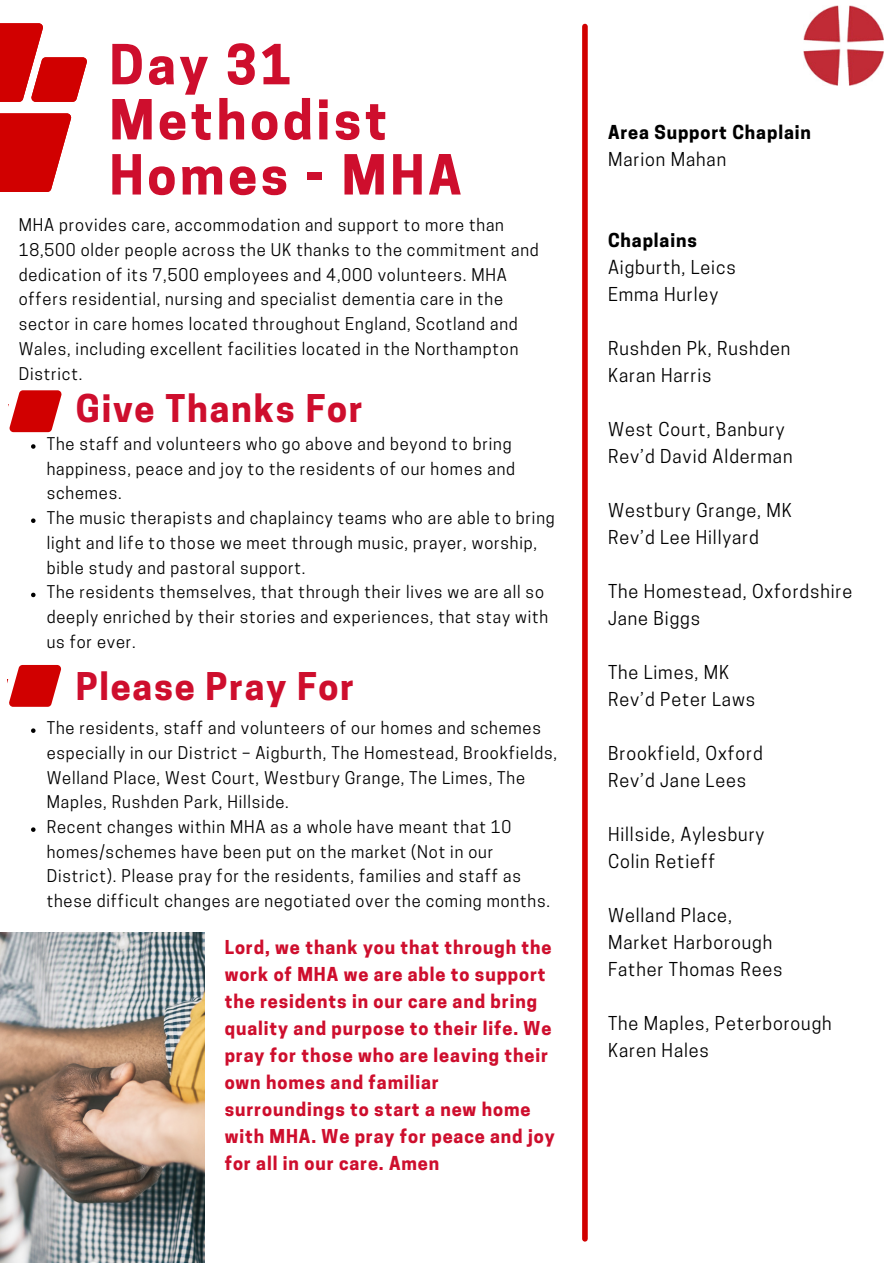
<style>
.page{position:relative;width:893px;height:1264px;background:#fff}
.page>*{position:absolute;margin:0;border:0;box-sizing:border-box;transform-origin:0 0}
.t1{font:700 51.75px/55.1px "Cooper Hewitt";letter-spacing:.07em;color:#ce0e2d}
.t2{font:700 35.85px "Cooper Hewitt";letter-spacing:.05em;color:#ce0e2d}
.t3{font:18px "Cooper Hewitt";letter-spacing:.05em;color:#000}
.t4{font:700 18px/27px "Cooper Hewitt";letter-spacing:.05em;color:#ce0e2d}
.t5{font:700 18px "Cooper Hewitt";letter-spacing:.05em;color:#000}
.t6{font:16.5px/24.8px "Cooper Hewitt";letter-spacing:.05em;color:#000}
</style>
<div class="page">
<img style="left:0;top:932px;width:205px;height:330px">
<img style="left:803px;top:5px;width:80px;height:80px">
<div style="left:582px;top:27px;width:5px;height:1211px;background:#d10000"></div>
<svg style="left:8px;top:390px;width:54px;height:43px"></svg>
<div style="left:0;top:388px;width:14px;height:16px;background:#fff"></div>
<svg style="left:8px;top:665px;width:53px;height:42px"></svg>
<div style="left:0;top:663px;width:14px;height:15px;background:#fff"></div>
<svg style="left:0;top:23px;width:87px;height:169px"></svg>
<svg style="left:31px;top:444px;width:5px;height:5px"></svg>
<svg style="left:31px;top:518px;width:5px;height:5px"></svg>
<svg style="left:31px;top:592px;width:5px;height:5px"></svg>
<svg style="left:31px;top:728px;width:5px;height:5px"></svg>
<svg style="left:31px;top:827px;width:5px;height:4px"></svg>
<p class="t1" style="left:109px;top:44px;width:183px">Day 31</p>
<p class="t1" style="left:109px;top:99px;width:353px">Methodist<br>Homes - MHA</p>
<p class="t6" style="left:19px;top:214px;width:521px">MHA provides care, accommodation and support to more than 18,500 older people across the UK thanks to the commitment and dedication of its 7,500 employees and 4,000 volunteers. MHA offers residential, nursing and specialist dementia care in the sector in care homes located throughout England, Scotland and Wales, including excellent facilities located in the Northampton District.</p>
<p class="t2" style="left:76px;top:395px;width:288px">Give Thanks For</p>
<p class="t6" style="left:47px;top:433px;width:470px">The staff and volunteers who go above and beyond to bring happiness, peace and joy to the residents of our homes and schemes.</p>
<p class="t6" style="left:47px;top:507px;width:509px">The music therapists and chaplaincy teams who are able to bring light and life to those we meet through music, prayer, worship, bible study and pastoral support.</p>
<p class="t6" style="left:47px;top:582px;width:503px">The residents themselves, that through their lives we are all so deeply enriched by their stories and experiences, that stay with us for ever.</p>
<p class="t2" style="left:76px;top:673px;width:280px">Please Pray For</p>
<p class="t6" style="left:47px;top:717px;width:512px">The residents, staff and volunteers of our homes and schemes especially in our District – Aigburth, The Homestead, Brookfields, Welland Place, West Court, Westbury Grange, The Limes, The Maples, Rushden Park, Hillside.</p>
<p class="t6" style="left:47px;top:816px;width:505px">Recent changes within MHA as a whole have meant that 10 homes/schemes have been put on the market (Not in our District). Please pray for the residents, families and staff as these difficult changes are negotiated over the coming months.</p>
<p class="t4" style="left:225px;top:936px;width:331px">Lord, we thank you that through the work of MHA we are able to support the residents in our care and bring quality and purpose to their life. We pray for those who are leaving their own homes and familiar surroundings to start a new home with MHA. We pray for peace and joy for all in our care. Amen</p>
<p class="t5" style="left:608px;top:126px;width:204px">Area Support Chaplain</p>
<p class="t3" style="left:608px;top:153px;width:120px">Marion Mahan</p>
<p class="t5" style="left:608px;top:234px;width:90px">Chaplains</p>
<p class="t3" style="left:608px;top:261px;width:129px">Aigburth, Leics</p>
<p class="t3" style="left:608px;top:288px;width:111px">Emma Hurley</p>
<p class="t3" style="left:608px;top:342px;width:184px">Rushden Pk, Rushden</p>
<p class="t3" style="left:608px;top:369px;width:105px">Karan Harris</p>
<p class="t3" style="left:608px;top:423px;width:178px">West Court, Banbury</p>
<p class="t3" style="left:608px;top:449px;width:186px">Rev’d David Alderman</p>
<p class="t3" style="left:608px;top:503px;width:185px">Westbury Grange, MK</p>
<p class="t3" style="left:608px;top:530px;width:152px">Rev’d Lee Hillyard</p>
<p class="t3" style="left:608px;top:584px;width:246px">The Homestead, Oxfordshire</p>
<p class="t3" style="left:608px;top:611px;width:94px">Jane Biggs</p>
<p class="t3" style="left:608px;top:665px;width:123px">The Limes, MK</p>
<p class="t3" style="left:608px;top:692px;width:149px">Rev’d Peter Laws</p>
<p class="t3" style="left:608px;top:746px;width:156px">Brookfield, Oxford</p>
<p class="t3" style="left:608px;top:773px;width:140px">Rev’d Jane Lees</p>
<p class="t3" style="left:608px;top:827px;width:158px">Hillside, Aylesbury</p>
<p class="t3" style="left:608px;top:854px;width:109px">Colin Retieff</p>
<p class="t3" style="left:608px;top:908px;width:125px">Welland Place,</p>
<p class="t3" style="left:608px;top:935px;width:166px">Market Harborough</p>
<p class="t3" style="left:608px;top:962px;width:176px">Father Thomas Rees</p>
<p class="t3" style="left:608px;top:1016px;width:225px">The Maples, Peterborough</p>
<p class="t3" style="left:608px;top:1043px;width:102px">Karen Hales</p>
</div>
